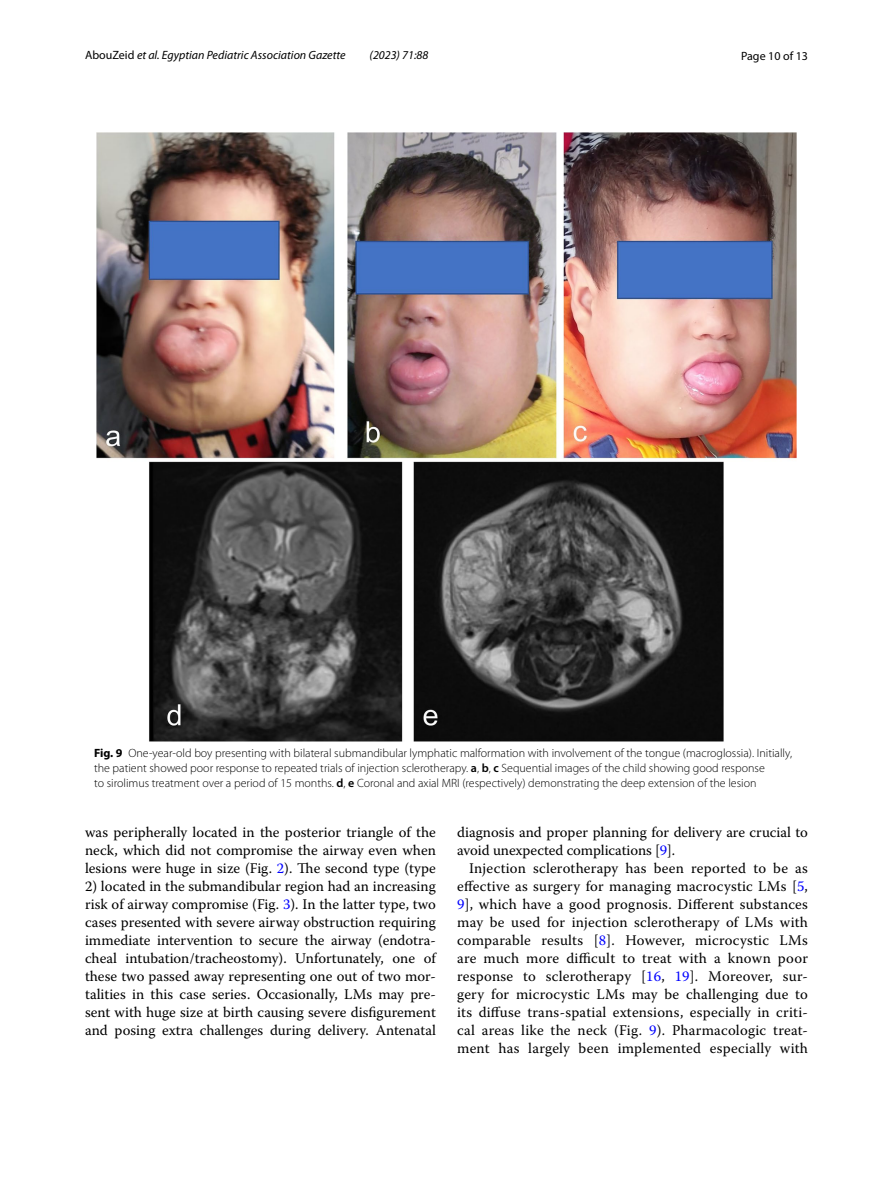
<style>
.page{position:relative;width:893px;height:1187px;background:#fff}
.page>*{position:absolute;margin:0;border:0;box-sizing:border-box;transform-origin:0 0}
.t1{font:14.7px/18px "Warnock Pro";color:#000;text-align:justify}
.t2{font:300 12px/15px "Myriad Pro";color:#000}
.t3{font:italic 12px "Myriad Pro";color:#000}
.t4{font:12px "Myriad Pro";color:#000}
.s1{font-style:normal}
.s2{font-weight:700}
.s3{font-weight:600}
.s4{color:#00f}
</style>
<div class="page">
<img style="left:96px;top:133px;width:701px;height:608px">
<p class="t3" style="left:85px;top:48px;width:262px"><span class="s1">AbouZeid</span> et al. Egyptian Pediatric Association Gazette</p>
<p class="t3" style="left:370px;top:48px;width:60px">(2023) 71:88</p>
<p class="t4" style="left:741px;top:48px;width:68px">Page 10 of 13</p>
<p class="t2" style="left:94px;top:745px;width:700px"><span class="s2">Fig. 9</span> One-year-old boy presenting with bilateral submandibular lymphatic malformation with involvement of the tongue (macroglossia). Initially, the patient showed poor response to repeated trials of injection sclerotherapy. <span class="s3">a</span>, <span class="s3">b</span>, <span class="s3">c</span> Sequential images of the child showing good response<br>to sirolimus treatment over a period of 15 months. <span class="s3">d</span>, <span class="s3">e</span> Coronal and axial MRI (respectively) demonstrating the deep extension of the lesion</p>
<p class="t1" style="left:85px;top:822px;width:352px">was peripherally located in the posterior triangle of the neck, which did not compromise the airway even when lesions were huge in size (Fig. <span class="s4">2</span>). The second type (type</p>
<p class="t1" style="left:85px;top:876px;width:352px">2) located in the submandibular region had an increasing risk of airway compromise (Fig. <span class="s4">3</span>). In the latter type, two cases presented with severe airway obstruction requiring immediate intervention to secure the airway (endotra&shy;cheal intubation/tracheostomy). Unfortunately, one of these two passed away representing one out of two mor&shy;talities in this case series. Occasionally, LMs may pre&shy;sent with huge size at birth causing severe disfigurement and posing extra challenges during delivery. Antenatal</p>
<p class="t1" style="left:457px;top:822px;width:352px">diagnosis and proper planning for delivery are crucial to avoid unexpected complications [<span class="s4">9</span>].</p>
<p class="t1" style="left:457px;top:858px;width:352px;text-indent:12px">Injection sclerotherapy has been reported to be as effective as surgery for managing macrocystic LMs [<span class="s4">5</span>, <span class="s4">9</span>], which have a good prognosis. Different substances may be used for injection sclerotherapy of LMs with comparable results [<span class="s4">8</span>]. However, microcystic LMs are much more difficult to treat with a known poor response to sclerotherapy [<span class="s4">16</span>, <span class="s4">19</span>]. Moreover, sur&shy;gery for microcystic LMs may be challenging due to its diffuse trans-spatial extensions, especially in criti&shy;cal areas like the neck (Fig. <span class="s4">9</span>). Pharmacologic treat&shy;ment has largely been implemented especially with</p>
</div>
